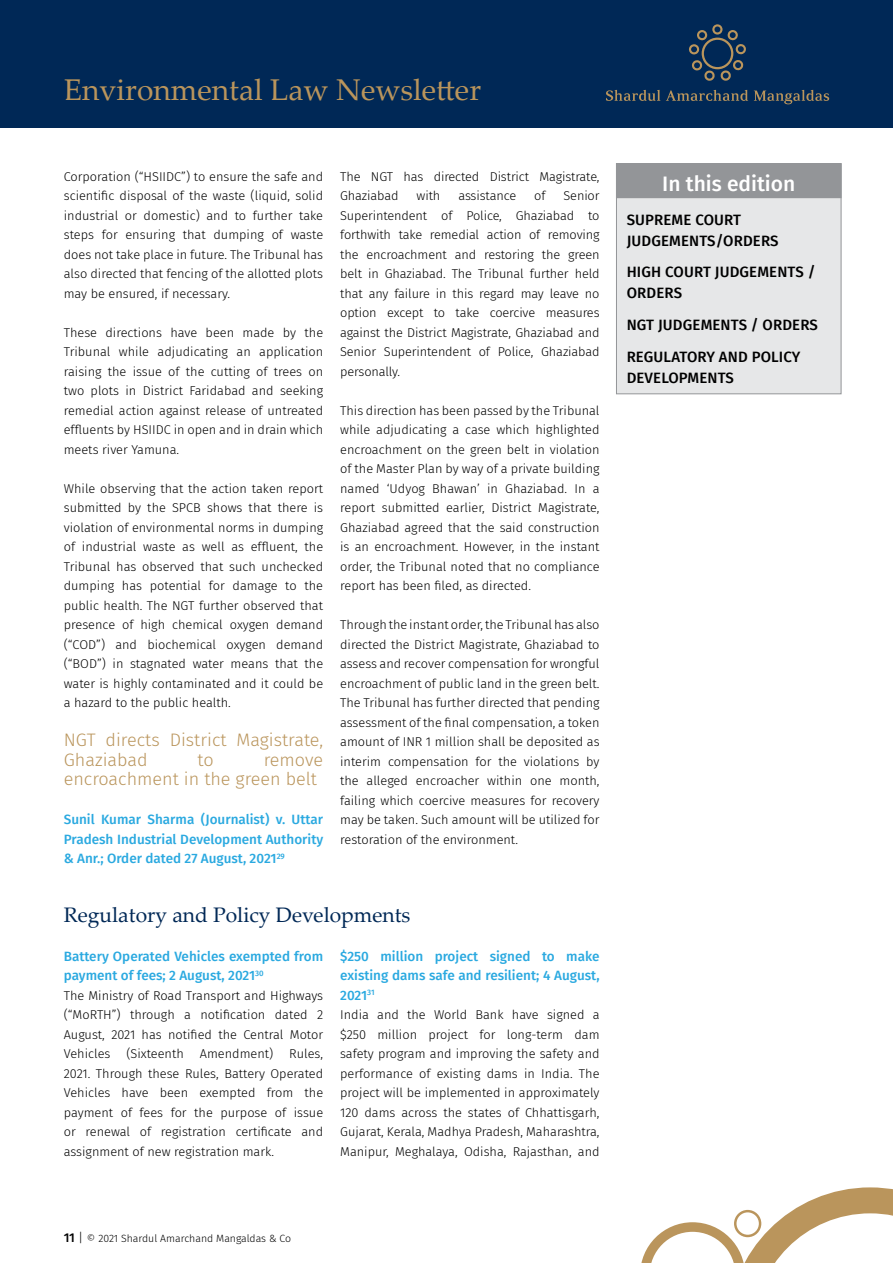
<style>
.page{position:relative;width:893px;height:1263px;background:#fff}
.page>*{position:absolute;margin:0;border:0;box-sizing:border-box;transform-origin:0 0}
.t1{font:30px "Palatino Linotype";color:#ba955c}
.t2{font:21px "Palatino Linotype";color:#002856}
.t3{font:500 21px "Fira Sans";color:#fff}
.t4{font:300 18px/19.5px "Fira Sans";color:#ba955c}
.t5{font:500 15px/21px "Fira Sans";letter-spacing:.01em;color:#000}
.t6{font:500 13.5px/19.5px "Fira Sans";color:#2aa9e0;text-align:justify}
.t7{font:300 12.75px/19.5px "Fira Sans";color:#000;text-align:justify}
.t8{font:300 10.5px "Fira Sans";color:#000}
.s1{font-weight:500;font-size:12.75px}
.s2{font-size:12.75px}
</style>
<div class="page">
<svg style="left:641px;top:1187px;width:252px;height:76px"></svg>
<div style="left:0;top:0;width:893px;height:128px;background:#002856"></div>
<svg style="left:606px;top:90px;width:54px;height:11px"></svg>
<svg style="left:666px;top:90px;width:82px;height:11px"></svg>
<svg style="left:754px;top:90px;width:75px;height:14px"></svg>
<svg style="left:689px;top:24px;width:57px;height:57px"></svg>
<div style="left:616px;top:163px;width:225px;height:231px;background:#e6e7e8;border:1px solid #939598"></div>
<div style="left:616px;top:164px;width:225px;height:34px;background:#939598"></div>
<div style="left:616px;top:163px;width:225px;height:35px;border:1px solid #939598"></div>
<h1 class="t1" style="left:64px;top:68px;width:419px">Environmental Law Newsletter</h1>
<p class="t7" style="left:64px;top:167px;width:261px">Corporation (“HSIIDC”) to ensure the safe and scientific disposal of the waste (liquid, solid industrial or domestic) and to further take steps for ensuring that dumping of waste does not take place in future. The Tribunal has also directed that fencing of the allotted plots may be ensured, if necessary.</p>
<p class="t7" style="left:64px;top:322px;width:261px">These directions have been made by the Tribunal while adjudicating an application raising the issue of the cutting of trees on two plots in District Faridabad and seeking remedial action against release of untreated effluents by HSIIDC in open and in drain which meets river Yamuna.</p>
<p class="t7" style="left:64px;top:478px;width:261px">While observing that the action taken report submitted by the SPCB shows that there is violation of environmental norms in dumping of industrial waste as well as effluent, the Tribunal has observed that such unchecked dumping has potential for damage to the public health. The NGT further observed that presence of high chemical oxygen demand (“COD”) and biochemical oxygen demand (“BOD”) in stagnated water means that the water is highly contaminated and it could be a hazard to the public health.</p>
<h3 class="t4" style="left:64px;top:730px;width:261px">NGT directs District Magistrate,<br>Ghaziabad</h3>
<h3 class="t4" style="left:198px;top:750px;width:18px">to</h3>
<h3 class="t4" style="left:64px;top:750px;width:261px;text-indent:200px">remove encroachment in the green belt</h3>
<p class="t6" style="left:64px;top:809px;width:261px">Sunil Kumar Sharma (Journalist) v. Uttar Pradesh Industrial Development Authority &amp; Anr.; Order dated 27 August, 2021<sup>29</sup></p>
<p class="t7" style="left:340px;top:167px;width:261px">The NGT has directed District Magistrate,<br>Ghaziabad</p>
<p class="t7" style="left:340px;top:186px;width:261px;text-indent:223px">Senior Superintendent of Police, Ghaziabad to forthwith take remedial action of removing the encroachment and restoring the green belt in Ghaziabad. The Tribunal further held that any failure in this regard may leave no option except to take coercive measures against the District Magistrate, Ghaziabad and Senior Superintendent of Police, Ghaziabad personally.</p>
<p class="t7" style="left:340px;top:400px;width:261px">This direction has been passed by the Tribunal while adjudicating a case which highlighted encroachment on the green belt in violation of the Master Plan by way of a private building named ‘Udyog Bhawan’ in Ghaziabad. In a report submitted earlier, District Magistrate, Ghaziabad agreed that the said construction is an encroachment. However, in the instant order, the Tribunal noted that no compliance report has been filed, as directed.</p>
<p class="t7" style="left:340px;top:615px;width:261px">Through the instant order, the Tribunal has also directed the District Magistrate, Ghaziabad to assess and recover compensation for wrongful encroachment of public land in the green belt.<br>The Tribunal has further directed that pending assessment of the final compensation, a token amount of INR 1 million shall be deposited as interim compensation for the violations by the alleged encroacher within one month, failing which coercive measures for recovery may be taken. Such amount will be utilized for restoration of the environment.</p>
<p class="t7" style="left:417px;top:186px;width:25px">with</p>
<p class="t7" style="left:458px;top:186px;width:59px">assistance</p>
<p class="t7" style="left:534px;top:186px;width:13px">of</p>
<h2 class="t2" style="left:64px;top:900px;width:348px">Regulatory and Policy Developments</h2>
<p class="t6" style="left:64px;top:946px;width:261px">Battery Operated Vehicles exempted from payment of fees; 2 August, 2021<sup>30</sup></p>
<p class="t7" style="left:64px;top:986px;width:261px">The Ministry of Road Transport and Highways (“MoRTH”) through a notification dated 2<br>August, 2021 has notified the Central Motor Vehicles</p>
<p class="t6" style="left:340px;top:946px;width:261px">$250 million project signed to make existing dams safe and resilient; 4 August, 2021<sup>31</sup></p>
<p class="t7" style="left:340px;top:1005px;width:261px">India and the World Bank have signed a $250 million project for long-term dam safety program and improving the safety and performance of existing dams in India. The project will be implemented in approximately 120 dams across the states of Chhattisgarh, Gujarat, Kerala, Madhya Pradesh, Maharashtra, Manipur, Meghalaya, Odisha, Rajasthan, and</p>
<p class="t7" style="left:126px;top:1044px;width:59px">(Sixteenth</p>
<p class="t7" style="left:200px;top:1044px;width:75px">Amendment)</p>
<p class="t7" style="left:64px;top:1044px;width:261px;text-indent:226px">Rules, 2021. Through these Rules, Battery Operated Vehicles have been exempted from the payment of fees for the purpose of issue or renewal of registration certificate and assignment of new registration mark.</p>
<h2 class="t3" style="left:662px;top:166px;width:135px">In this edition</h2>
<p class="t5" style="left:627px;top:208px;width:153px">SUPREME COURT<br>JUDGEMENTS/ORDERS</p>
<p class="t5" style="left:627px;top:261px;width:190px">HIGH COURT JUDGEMENTS /<br>ORDERS</p>
<p class="t5" style="left:627px;top:308px;width:193px;line-height:31.7px">NGT JUDGEMENTS / ORDERS<br>REGULATORY AND POLICY</p>
<p class="t5" style="left:627px;top:366px;width:109px">DEVELOPMENTS</p>
<p class="t8" style="left:64px;top:1231px;width:229px"><span class="s1">11</span> <span class="s2">|</span> © 2021 Shardul Amarchand Mangaldas &amp; Co</p>
</div>
